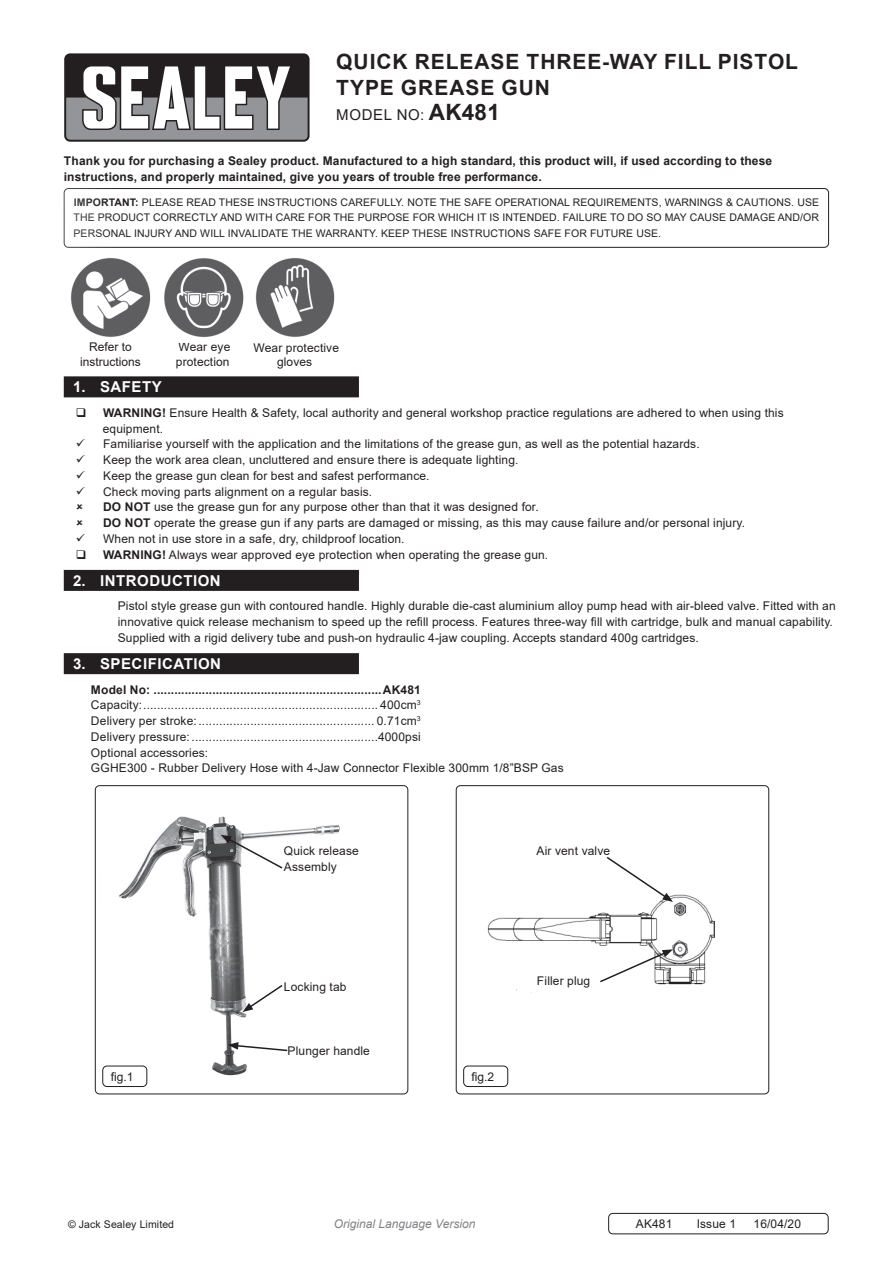
<style>
.page{position:relative;width:893px;height:1263px;background:#fff}
.page>*{position:absolute;margin:0;border:0;box-sizing:border-box;transform-origin:0 0}
.Product_Description{font:700 21px/25.2px "Arial";letter-spacing:.045em;color:#231f20}
.t1{font:700 15px "Arial";letter-spacing:.035em;color:#fff}
.Instructions_Model_N{font:15px "Arial";letter-spacing:.045em;color:#231f20}
.Body{font:12px/15.8px "Arial";letter-spacing:.01em;color:#231f20}
.Specifications__Tabb{font:12px "Arial";letter-spacing:.01em;color:#231f20}
.Body-2{font:700 12px/15.8px "Arial";letter-spacing:.01em;color:#231f20}
.Specifications__Tabb-2{font:700 12px "Arial";letter-spacing:.01em;color:#231f20}
.t2{font:italic 12px "Arial";color:#808285}
.Body__Footer{font:12px "Arial";letter-spacing:.01em;color:#231f20}
.Body__Justified__7pt{font:10.5px/15.8px "Arial";letter-spacing:.01em;color:#231f20;text-align:justify}
.s1{font-weight:700;font-size:22.5px}
.s2{font-weight:700}
</style>
<div class="page">
<div style="left:64px;top:53px;width:246px;height:89px;background:#231f20;border-radius:6px"></div>
<svg style="left:66px;top:66px;width:242px;height:74px"></svg>
<div style="left:64px;top:188px;width:765px;height:60px;border:1px solid #231f20;border-radius:4px"></div>
<div style="left:64px;top:376px;width:295px;height:21px;background:#231f20"></div>
<div style="left:64px;top:570px;width:295px;height:21px;background:#231f20"></div>
<div style="left:64px;top:653px;width:295px;height:21px;background:#231f20"></div>
<div style="left:608px;top:1213px;width:220px;height:21px;border:1px solid #231f20;border-radius:4px"></div>
<img style="left:71px;top:258px;width:80px;height:79px">
<img style="left:164px;top:258px;width:80px;height:79px">
<img style="left:255px;top:258px;width:80px;height:79px">
<img style="left:487px;top:894px;width:228px;height:99px">
<div style="left:456px;top:785px;width:313px;height:309px;border:1px solid #231f20;border-radius:4px"></div>
<svg style="left:605px;top:857px;width:68px;height:45px"></svg>
<div style="left:463px;top:1066px;width:45px;height:21px;border:1px solid #231f20;border-radius:4px"></div>
<svg style="left:598px;top:949px;width:75px;height:34px"></svg>
<img style="left:103px;top:816px;width:237px;height:264px">
<div style="left:95px;top:785px;width:313px;height:309px;border:1px solid #231f20;border-radius:4px"></div>
<svg style="left:228px;top:1042px;width:61px;height:10px"></svg>
<svg style="left:221px;top:835px;width:63px;height:35px"></svg>
<div style="left:102px;top:1066px;width:45px;height:21px;border:1px solid #231f20;border-radius:4px"></div>
<svg style="left:242px;top:983px;width:42px;height:29px"></svg>
<p class="Product_Description" style="left:336px;top:50px;width:463px">QUICK RELEASE THREE-WAY FILL PISTOL<br>TYPE GREASE GUN</p>
<p class="Instructions_Model_N" style="left:336px;top:104px;width:165px">MODEL NO: <span class="s1">AK481</span></p>
<p class="Body-2" style="left:64px;top:153px;width:710px">Thank you for purchasing a Sealey product. Manufactured to a high standard, this product will, if used according to these instructions, and properly maintained, give you years of trouble free performance.</p>
<p class="Body__Justified__7pt" style="left:74px;top:194px;width:747px"><span class="s2">IMPORTANT:</span> PLEASE READ THESE INSTRUCTIONS CAREFULLY. NOTE THE SAFE OPERATIONAL REQUIREMENTS, WARNINGS &amp; CAUTIONS. USE THE PRODUCT CORRECTLY AND WITH CARE FOR THE PURPOSE FOR WHICH IT IS INTENDED. FAILURE TO DO SO MAY CAUSE DAMAGE AND/OR PERSONAL INJURY AND WILL INVALIDATE THE WARRANTY. KEEP THESE INSTRUCTIONS SAFE FOR FUTURE USE.</p>
<p class="Body" style="left:80px;top:340px;width:62px;line-height:14.4px;text-align:center">Refer to instructions</p>
<p class="Body" style="left:176px;top:340px;width:56px;line-height:14.4px">Wear eye protection</p>
<p class="Body" style="left:254px;top:340px;width:87px;line-height:14.4px;text-align:center">Wear protective gloves</p>
<p class="t1" style="left:73px;top:376px;width:90px">1. SAFETY</p>
<p class="Body" style="left:103px;top:405px;width:682px"><span class="s2">WARNING!</span> Ensure Health &amp; Safety, local authority and general workshop practice regulations are adhered to when using this equipment.</p>
<p class="Body" style="left:103px;top:436px;width:598px">Familiarise yourself with the application and the limitations of the grease gun, as well as the potential hazards.</p>
<p class="Body" style="left:103px;top:452px;width:417px">Keep the work area clean, uncluttered and ensure there is adequate lighting.</p>
<p class="Body" style="left:103px;top:468px;width:328px">Keep the grease gun clean for best and safest performance.</p>
<p class="Body" style="left:103px;top:483px;width:271px">Check moving parts alignment on a regular basis.</p>
<p class="Body" style="left:103px;top:499px;width:437px"><span class="s2">DO NOT</span> use the grease gun for any purpose other than that it was designed for.</p>
<p class="Body" style="left:103px;top:515px;width:644px"><span class="s2">DO NOT</span> operate the grease gun if any parts are damaged or missing, as this may cause failure and/or personal injury.</p>
<p class="Body" style="left:103px;top:531px;width:303px">When not in use store in a safe, dry, childproof location.</p>
<p class="Body" style="left:103px;top:546px;width:447px"><span class="s2">WARNING!</span> Always wear approved eye protection when operating the grease gun.</p>
<p class="t1" style="left:73px;top:570px;width:149px">2. INTRODUCTION</p>
<p class="Body" style="left:118px;top:598px;width:719px">Pistol style grease gun with contoured handle. Highly durable die-cast aluminium alloy pump head with air-bleed valve. Fitted with an innovative quick release mechanism to speed up the refill process. Features three-way fill with cartridge, bulk and manual capability.<br>Supplied with a rigid delivery tube and push-on hydraulic 4-jaw coupling. Accepts standard 400g cartridges.</p>
<p class="t1" style="left:73px;top:653px;width:150px">3. SPECIFICATION</p>
<p class="Specifications__Tabb-2" style="left:91px;top:681px;width:331px">Model No: ..................................................................AK481</p>
<p class="Specifications__Tabb" style="left:91px;top:697px;width:331px">Capacity:.................................................................... 400cm<sup>3</sup></p>
<p class="Specifications__Tabb" style="left:91px;top:713px;width:331px">Delivery per stroke:................................................... 0.71cm<sup>3</sup></p>
<p class="Specifications__Tabb" style="left:91px;top:728px;width:331px">Delivery pressure:......................................................4000psi</p>
<p class="Specifications__Tabb" style="left:91px;top:744px;width:119px">Optional accessories:</p>
<p class="Specifications__Tabb" style="left:91px;top:760px;width:474px">GGHE300 - Rubber Delivery Hose with 4-Jaw Connector Flexible 300mm 1/8”BSP Gas</p>
<p class="Body" style="left:111px;top:1069px;width:24px">fig.1</p>
<p class="Body" style="left:284px;top:843px;width:77px">Quick release</p>
<p class="Body" style="left:284px;top:858px;width:55px">Assembly</p>
<p class="Body" style="left:284px;top:979px;width:64px">Locking tab</p>
<p class="Body" style="left:287px;top:1042px;width:84px">Plunger handle</p>
<p class="Body" style="left:536px;top:843px;width:75px">Air vent valve</p>
<p class="Body" style="left:472px;top:1069px;width:24px">fig.2</p>
<p class="Body" style="left:537px;top:973px;width:55px">Filler plug</p>
<p class="Body__Justified__7pt" style="left:68px;top:1216px;width:108px">© Jack Sealey Limited</p>
<p class="t2" style="left:334px;top:1216px;width:143px">Original Language Version</p>
<p class="Body__Footer" style="left:636px;top:1216px;width:38px">AK481</p>
<p class="Body__Footer" style="left:697px;top:1216px;width:41px">Issue 1</p>
<p class="Body__Footer" style="left:753px;top:1216px;width:49px">16/04/20</p>
</div>
